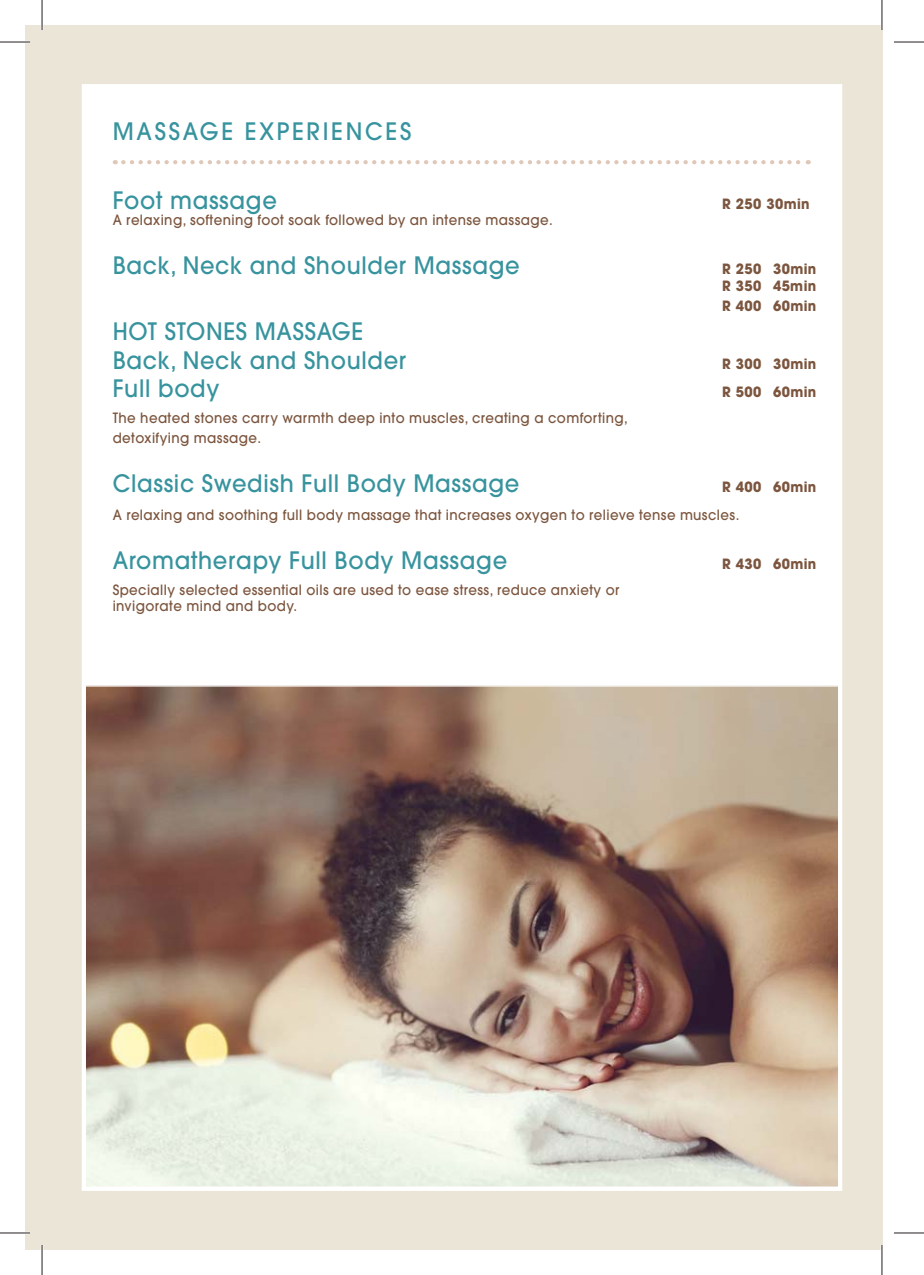
<style>
.page{position:relative;width:924px;height:1275px;background:#fff}
.page>*{position:absolute;margin:0;border:0;box-sizing:border-box;transform-origin:0 0}
.t1{font:500 23.8px/28.6px "Avant Garde";letter-spacing:.03em;color:#37939e;scale:.95 1}
.t2{font:500 23.8px "Avant Garde";letter-spacing:.12em;color:#37939e;scale:.95 1}
.t3{font:500 14px/20.2px "Avant Garde";letter-spacing:.03em;color:#7c553e;scale:.95 1}
.t4{font:700 14px/17px "Avant Garde";letter-spacing:.03em;color:#7c553e;scale:.95 1}
</style>
<div class="page">
<div style="left:25px;top:25px;width:857px;height:1225px;background:#ebe5d7"></div>
<div style="left:84px;top:86px;width:755px;height:1102px;background:#fff"></div>
<img style="left:87px;top:687px;width:749px;height:499px">
<div style="left:82px;top:84px;width:759px;height:1107px;border:4px solid #fff"></div>
<svg style="left:123px;top:160px;width:685px;height:4px"></svg>
<hr style="left:0;top:41px;width:30px;height:2px;background:#fff">
<hr style="left:0;top:1231px;width:30px;height:3px;background:#fff">
<hr style="left:41px;top:0;width:2px;height:30px;background:#fff">
<hr style="left:41px;top:1245px;width:2px;height:30px;background:#fff">
<hr style="left:880px;top:0;width:2px;height:30px;background:#fff">
<hr style="left:880px;top:1245px;width:2px;height:30px;background:#fff">
<hr style="left:0;top:42px;width:30px;height:1px;background:#231f20">
<hr style="left:893px;top:42px;width:30px;height:1px;background:#231f20">
<hr style="left:0;top:1232px;width:30px;height:1px;background:#231f20">
<hr style="left:893px;top:1232px;width:30px;height:1px;background:#231f20">
<hr style="left:42px;top:0;width:1px;height:30px;background:#231f20">
<hr style="left:42px;top:1245px;width:1px;height:30px;background:#231f20">
<hr style="left:881px;top:0;width:1px;height:30px;background:#231f20">
<hr style="left:881px;top:1245px;width:1px;height:30px;background:#231f20">
<h1 class="t2" style="left:113px;top:122px;width:316px">MASSAGE EXPERIENCES</h1>
<h1 class="t1" style="left:113px;top:188px;width:174px">Foot massage</h1>
<p class="t4" style="left:721px;top:196px;width:93px">R 250 30min</p>
<p class="t3" style="left:113px;top:211px;width:464px">A relaxing, softening foot soak followed by an intense massage.</p>
<h1 class="t1" style="left:113px;top:253px;width:430px">Back, Neck and Shoulder Massage</h1>
<p class="t4" style="left:721px;top:262px;width:100px">R 250 30min<br>R 350 45min</p>
<p class="t4" style="left:722px;top:299px;width:100px">R 400 60min</p>
<h1 class="t1" style="left:113px;top:319px;width:310px">HOT STONES MASSAGE<br>Back, Neck and Shoulder</h1>
<p class="t4" style="left:721px;top:356px;width:100px">R 300 30min</p>
<h1 class="t1" style="left:113px;top:376px;width:114px">Full body</h1>
<p class="t4" style="left:721px;top:385px;width:100px">R 500 60min</p>
<p class="t3" style="left:113px;top:409px;width:543px">The heated stones carry warmth deep into muscles, creating a comforting, detoxifying massage.</p>
<h1 class="t1" style="left:113px;top:471px;width:429px">Classic Swedish Full Body Massage</h1>
<p class="t4" style="left:721px;top:479px;width:100px">R 400 60min</p>
<p class="t3" style="left:113px;top:506px;width:661px">A relaxing and soothing full body massage that increases oxygen to relieve tense muscles.</p>
<h1 class="t1" style="left:113px;top:548px;width:416px">Aromatherapy Full Body Massage</h1>
<p class="t4" style="left:721px;top:557px;width:100px">R 430 60min</p>
<p class="t3" style="left:113px;top:582px;width:534px;line-height:17px">Specially selected essential oils are used to ease stress, reduce anxiety or invigorate mind and body.</p>
</div>
